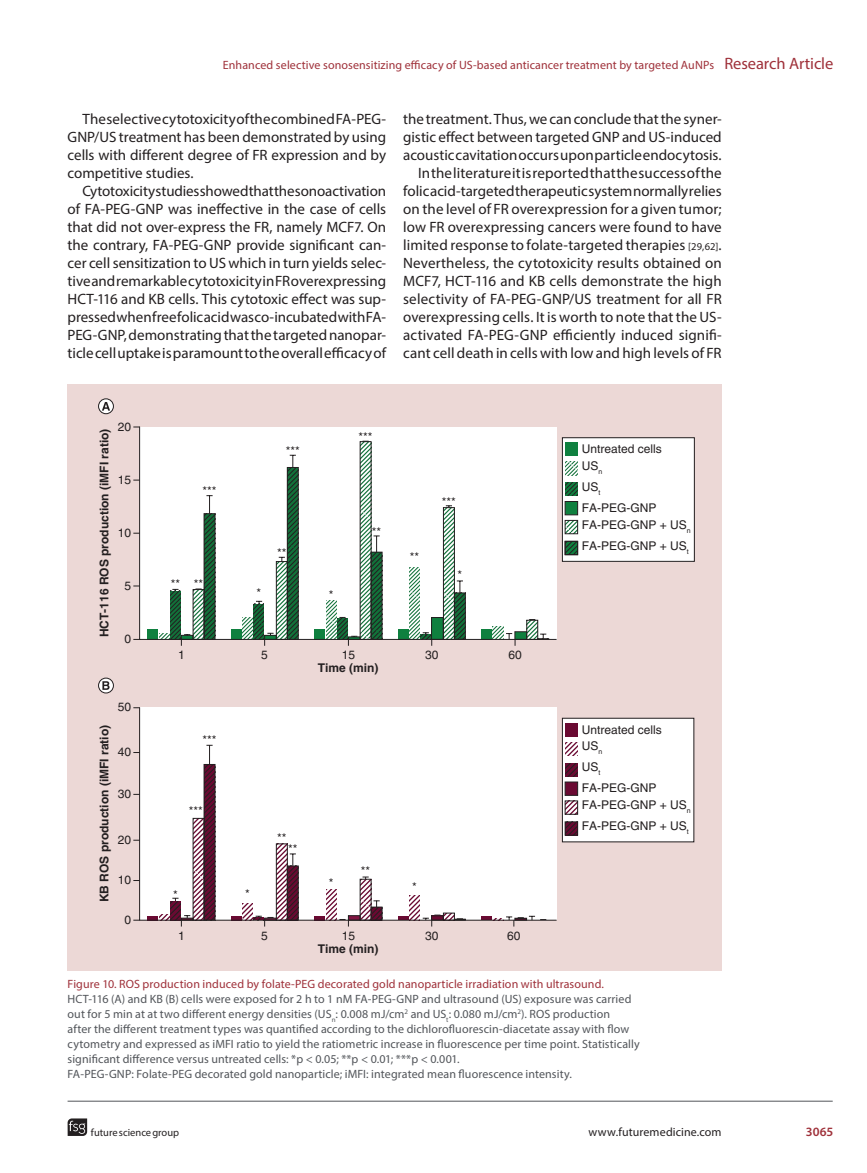
<style>
.page{position:relative;width:867px;height:1173px;background:#fff}
.page>*{position:absolute;margin:0;border:0;box-sizing:border-box;transform-origin:0 0}
.t1{font:15px/18px "Myriad Pro";letter-spacing:.005em;color:#231f20;text-align:justify}
.t2{font:600 12.75px "Myriad Pro";color:#9f313a}
.t3{font:12px/15px "Myriad Pro";letter-spacing:.005em;color:#52555a}
.t4{font:12px/17px "Helvetica LT Std";color:#231f20}
.t5{font:12px "Myriad Pro";letter-spacing:.01em;color:#9f313a}
.t6{font:700 12px "Helvetica LT Std";color:#231f20}
.t7{font:12px "Myriad Pro";letter-spacing:.01em;color:#231f20}
.t8{font:10.5px "Myriad Pro";color:#231f20}
.s1{font-size:16.5px}
.s2{font-size:10.5px}
</style>
<div class="page">
<div style="left:68px;top:384px;width:653px;height:586px;background:#ecd8d6"></div>
<svg style="left:133px;top:426px;width:562px;height:214px"></svg>
<div style="left:565px;top:443px;width:12px;height:13px;background:#0f803f"></div>
<svg style="left:565px;top:461px;width:12px;height:14px"></svg>
<svg style="left:565px;top:482px;width:12px;height:14px"></svg>
<div style="left:564px;top:501px;width:14px;height:14px;background:#0f803f;border:1px solid #231f20"></div>
<svg style="left:564px;top:520px;width:14px;height:14px"></svg>
<svg style="left:564px;top:541px;width:14px;height:14px"></svg>
<div style="left:562px;top:718px;width:132px;height:124px;background:#fff;border:1px solid #231f20"></div>
<div style="left:565px;top:723px;width:12px;height:13px;background:#6a0a32"></div>
<svg style="left:565px;top:742px;width:12px;height:13px"></svg>
<svg style="left:565px;top:763px;width:12px;height:13px"></svg>
<div style="left:564px;top:781px;width:14px;height:14px;background:#6a0a32;border:1px solid #231f20"></div>
<svg style="left:564px;top:800px;width:14px;height:14px"></svg>
<svg style="left:564px;top:821px;width:14px;height:14px"></svg>
<svg style="left:98px;top:399px;width:15px;height:15px"></svg>
<div style="left:98px;top:398px;width:16px;height:16px;border:1px solid #231f20;border-radius:50%"></div>
<svg style="left:102px;top:402px;width:8px;height:8px"></svg>
<svg style="left:98px;top:678px;width:15px;height:15px"></svg>
<div style="left:98px;top:677px;width:16px;height:16px;border:1px solid #231f20;border-radius:50%"></div>
<svg style="left:102px;top:681px;width:7px;height:9px"></svg>
<svg style="left:139px;top:426px;width:418px;height:495px;background:#ebeae9"></svg>
<svg style="left:204px;top:764px;width:11px;height:156px;background:#4f112b"></svg>
<svg style="left:68px;top:1118px;width:19px;height:18px"></svg>
<hr style="left:68px;top:1100px;width:764px;height:1px;background:#52555a">
<p class="t5" style="left:223px;top:58px;width:612px">Enhanced selective sonosensitizing efficacy of US-based anticancer treatment by targeted AuNPs <span class="s1">Research Article</span></p>
<p class="t1" style="left:68px;top:109px;width:320px;text-indent:15px">The selective cytotoxicity of the combined FA-PEG-GNP/US treatment has been demonstrated by using cells with different degree of FR expression and by competitive studies.</p>
<p class="t1" style="left:68px;top:181px;width:320px;text-indent:15px">Cytotoxicity studies showed that the sonoactivation of FA-PEG-GNP was ineffective in the case of cells that did not over-express the FR, namely MCF7. On the contrary, FA-PEG-GNP provide significant can&shy;cer cell sensitization to US which in turn yields selec&shy;tive and remarkable cytotoxicity in FR overexpressing HCT-116 and KB cells. This cytotoxic effect was sup&shy;pressed when free folic acid was co-incubated with FA-PEG-GNP, demonstrating that the targeted nanopar&shy;ticle cell uptake is paramount to the overall efficacy of</p>
<p class="t1" style="left:403px;top:109px;width:320px;text-align:right">the treatment. Thus, we can conclude that the syner&shy;gistic effect between targeted GNP and US-induced acoustic cavitation occurs upon particle endocytosis.<br>In the literature it is reported that the success of the folic acid-targeted therapeutic system normally relies on the level of FR overexpression for a given tumor; low FR overexpressing cancers were found to have limited response to folate-targeted therapies <span class="s2">[29,62]</span>.<br>Nevertheless, the cytotoxicity results obtained on MCF7, HCT-116 and KB cells demonstrate the high selectivity of FA-PEG-GNP/US treatment for all FR overexpressing cells. It is worth to note that the US&shy;activated FA-PEG-GNP efficiently induced signifi&shy;cant cell death in cells with low and high levels of FR</p>
<p class="t4" style="left:118px;top:418px;width:15px">20</p>
<p class="t6" style="left:97px;top:637px;width:210px;rotate:-90deg">HCT-116 ROS production (iMFI ratio)</p>
<p class="t4" style="left:118px;top:471px;width:15px">15</p>
<p class="t4" style="left:118px;top:524px;width:15px">10</p>
<p class="t4" style="left:124px;top:577px;width:8px">5</p>
<p class="t4" style="left:124px;top:630px;width:8px">0</p>
<p class="t4" style="left:202px;top:482px;width:16px">***</p>
<p class="t4" style="left:171px;top:576px;width:34px">** **</p>
<p class="t4" style="left:286px;top:442px;width:16px">***</p>
<p class="t4" style="left:256px;top:584px;width:6px">*</p>
<p class="t4" style="left:277px;top:544px;width:11px">**</p>
<p class="t4" style="left:358px;top:428px;width:16px">***</p>
<p class="t4" style="left:329px;top:587px;width:6px">*</p>
<p class="t4" style="left:372px;top:523px;width:11px">**</p>
<p class="t4" style="left:410px;top:548px;width:11px">**</p>
<p class="t4" style="left:442px;top:493px;width:16px">***</p>
<p class="t4" style="left:457px;top:567px;width:6px">*</p>
<p class="t4" style="left:581px;top:440px;width:82px">Untreated cells</p>
<p class="t4" style="left:581px;top:455px;width:22px;line-height:20.9px">US<sub>n<br></sub>US<sub>t</sub></p>
<p class="t4" style="left:581px;top:499px;width:110px">FA-PEG-GNP<br>FA-PEG-GNP + US<sub>n</sub></p>
<p class="t4" style="left:581px;top:537px;width:108px">FA-PEG-GNP + US<sub>t</sub></p>
<p class="t4" style="left:178px;top:646px;width:8px">1</p>
<p class="t4" style="left:261px;top:646px;width:8px">5</p>
<p class="t4" style="left:342px;top:646px;width:15px">15</p>
<p class="t4" style="left:425px;top:646px;width:15px">30</p>
<p class="t4" style="left:508px;top:646px;width:15px">60</p>
<p class="t4" style="left:118px;top:698px;width:15px">50</p>
<p class="t6" style="left:97px;top:902px;width:179px;rotate:-90deg">KB ROS production (iMFI ratio)</p>
<p class="t4" style="left:118px;top:743px;width:15px">40</p>
<p class="t4" style="left:118px;top:785px;width:15px">30</p>
<p class="t4" style="left:118px;top:831px;width:15px">20</p>
<p class="t4" style="left:118px;top:871px;width:15px">10</p>
<p class="t4" style="left:124px;top:911px;width:8px">0</p>
<p class="t4" style="left:202px;top:731px;width:16px">***</p>
<p class="t4" style="left:189px;top:802px;width:16px">***</p>
<p class="t4" style="left:173px;top:886px;width:6px">*</p>
<p class="t6" style="left:318px;top:660px;width:62px">Time (min)</p>
<p class="t4" style="left:245px;top:885px;width:6px">*</p>
<p class="t4" style="left:277px;top:829px;width:11px">**</p>
<p class="t4" style="left:288px;top:840px;width:11px">**</p>
<p class="t4" style="left:329px;top:874px;width:6px">*</p>
<p class="t4" style="left:361px;top:862px;width:11px">**</p>
<p class="t4" style="left:412px;top:878px;width:6px">*</p>
<p class="t4" style="left:178px;top:927px;width:8px">1</p>
<p class="t4" style="left:261px;top:927px;width:8px">5</p>
<p class="t4" style="left:342px;top:927px;width:15px">15</p>
<p class="t4" style="left:425px;top:927px;width:15px">30</p>
<p class="t4" style="left:507px;top:927px;width:15px">60</p>
<p class="t6" style="left:318px;top:941px;width:62px">Time (min)</p>
<p class="t4" style="left:581px;top:721px;width:82px">Untreated cells</p>
<p class="t4" style="left:581px;top:736px;width:22px;line-height:20.9px">US<sub>n<br></sub>US<sub>t</sub></p>
<p class="t4" style="left:581px;top:779px;width:110px">FA-PEG-GNP<br>FA-PEG-GNP + US<sub>n</sub></p>
<p class="t4" style="left:581px;top:817px;width:108px">FA-PEG-GNP + US<sub>t</sub></p>
<p class="t5" style="left:68px;top:976px;width:538px">Figure 10. ROS production induced by folate-PEG decorated gold nanoparticle irradiation with ultrasound.</p>
<p class="t3" style="left:68px;top:991px;width:573px">HCT-116 (A) and KB (B) cells were exposed for 2 h to 1 nM FA-PEG-GNP and ultrasound (US) exposure was carried out for 5 min at at two different energy densities (US<sub>n</sub>: 0.008 mJ/cm<sup>2</sup> and US<sub>t</sub>: 0.080 mJ/cm<sup>2</sup>). ROS production<br>after the different treatment types was quantified according to the dichlorofluorescin-diacetate assay with flow cytometry and expressed as iMFI ratio to yield the ratiometric increase in fluorescence per time point. Statistically significant difference versus untreated cells: *p &lt; 0.05; **p &lt; 0.01; ***p &lt; 0.001.<br>FA-PEG-GNP: Folate-PEG decorated gold nanoparticle; iMFI: integrated mean fluorescence intensity.</p>
<p class="t8" style="left:91px;top:1126px;width:90px">future science group</p>
<p class="t7" style="left:588px;top:1124px;width:134px">www.futuremedicine.com</p>
<p class="t2" style="left:805px;top:1123px;width:29px">3065</p>
</div>
